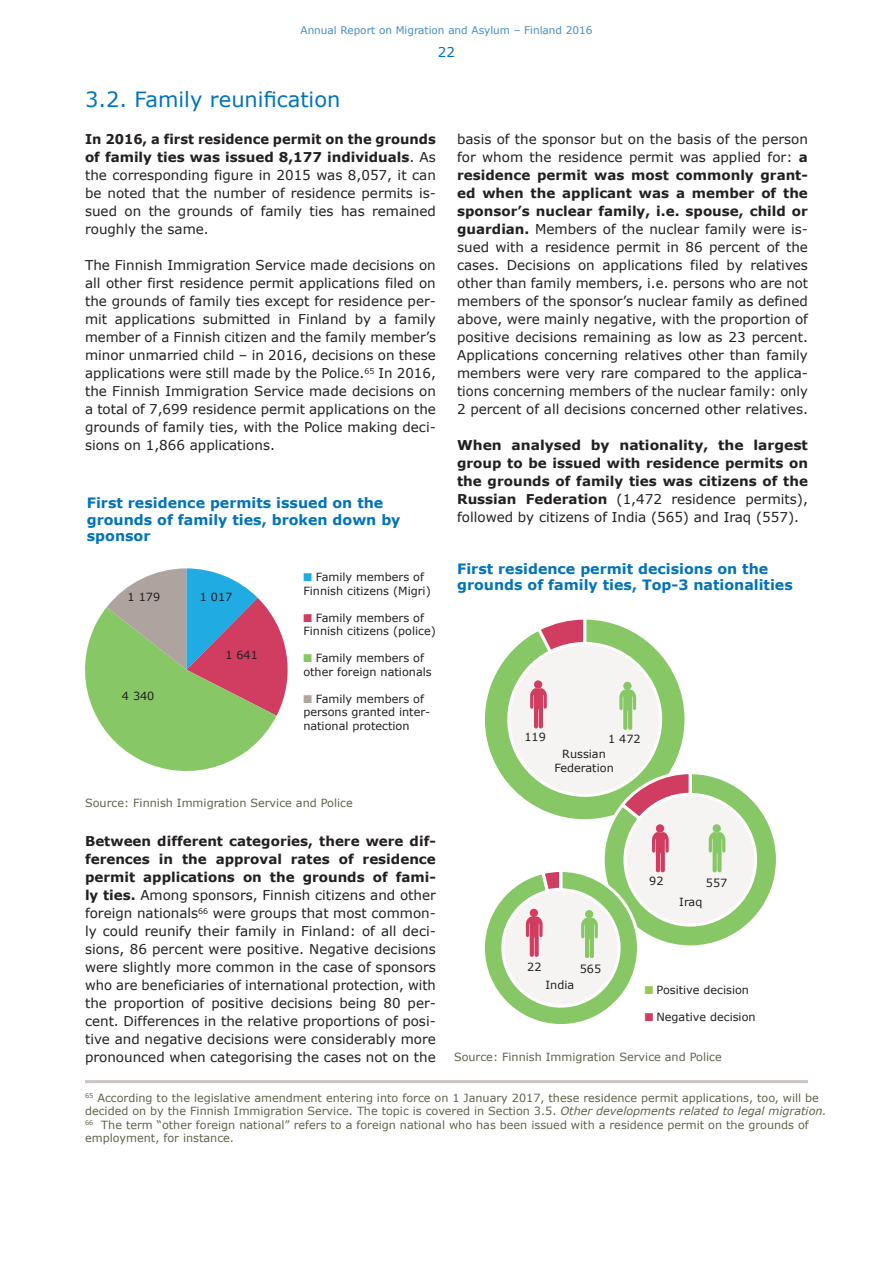
<style>
.page{position:relative;width:893px;height:1263px;background:#fff}
.page>*{position:absolute;margin:0;border:0;box-sizing:border-box;transform-origin:0 0}
.t1{font:21px "Verdana";color:#0073bc}
.t2{font:700 14.25px/16.5px "Verdana";color:#0073bc}
.t3{font:13.5px/18px "Verdana";color:#231f20;text-align:justify}
.t4{font:700 13.5px/18px "Verdana";color:#231f20;text-align:justify}
.t5{font:13.5px "Verdana";color:#0073bc}
.t6{font:11.25px/13.5px "Verdana";color:#63624c}
.t7{font:11.25px/13.5px "Verdana";color:#231f20}
.t8{font:10.5px "Verdana";color:#448dcb}
.s1{font-weight:700}
.s2{color:#20ace3}
.s3{color:#d13d61}
.s4{color:#87c765}
.s5{color:#afa39f}
.s6{font-weight:400}
.s7{color:#96ca4e}
.s8{font-style:italic}
</style>
<div class="page">
<hr style="left:85px;top:1080px;width:723px;height:3px;background:#cbc3c0">
<svg style="left:85px;top:568px;width:203px;height:203px"></svg>
<svg style="left:485px;top:619px;width:291px;height:405px"></svg>
<p class="t8" style="left:300px;top:23px;width:294px">Annual Report on Migration and Asylum – Finland 2016</p>
<p class="t5" style="left:438px;top:43px;width:19px">22</p>
<h1 class="t1" style="left:85px;top:85px;width:257px">3.2. Family reunification</h1>
<p class="t3" style="left:85px;top:130px;width:352px"><span class="s1">In 2016, a first residence permit on the grounds of family ties was issued 8,177 individuals</span>. As the corresponding figure in 2015 was 8,057, it can be noted that the number of residence permits is&shy;sued on the grounds of family ties has remained roughly the same.</p>
<p class="t3" style="left:85px;top:256px;width:352px">The Finnish Immigration Service made decisions on all other first residence permit applications filed on the grounds of family ties except for residence per&shy;mit applications submitted in Finland by a family member of a Finnish citizen and the family member’s minor unmarried child – in 2016, decisions on these applications were still made by the Police.<sup>65</sup> In 2016, the Finnish Immigration Service made decisions on a total of 7,699 residence permit applications on the grounds of family ties, with the Police making deci&shy;sions on 1,866 applications.</p>
<p class="t2" style="left:87px;top:495px;width:315px">First residence permits issued on the grounds of family ties, broken down by sponsor</p>
<p class="t7" style="left:303px;top:570px;width:129px"><span class="s2">■</span> Family members of<br>Finnish citizens (Migri)</p>
<p class="t7" style="left:303px;top:611px;width:134px"><span class="s3">■</span> Family members of<br>Finnish citizens (police)</p>
<p class="t7" style="left:303px;top:651px;width:130px"><span class="s4">■</span> Family members of other foreign nationals</p>
<p class="t7" style="left:303px;top:692px;width:128px"><span class="s5">■</span> Family members of persons granted inter&shy;national protection</p>
<p class="t7" style="left:128px;top:590px;width:34px">1 179</p>
<p class="t7" style="left:200px;top:590px;width:34px">1 017</p>
<p class="t7" style="left:225px;top:648px;width:34px">1 641</p>
<p class="t7" style="left:122px;top:689px;width:34px">4 340</p>
<p class="t6" style="left:85px;top:796px;width:269px">Source: Finnish Immigration Service and Police</p>
<p class="t3" style="left:85px;top:832px;width:352px"><span class="s1">Between different categories, there were dif&shy;ferences in the approval rates of residence permit applications on the grounds of fami&shy;ly ties.</span> Among sponsors, Finnish citizens and other foreign nationals<sup>66</sup> were groups that most common&shy;ly could reunify their family in Finland: of all deci&shy;sions, 86 percent were positive. Negative decisions were slightly more common in the case of sponsors who are beneficiaries of international protection, with the proportion of positive decisions being 80 per&shy;cent. Differences in the relative proportions of posi&shy;tive and negative decisions were considerably more pronounced when categorising the cases not on the</p>
<p class="t3" style="left:457px;top:130px;width:352px">basis of the sponsor but on the basis of the person for whom the residence permit was applied for: <span class="s1">a residence permit was most commonly grant&shy;ed when the applicant was a member of the sponsor’s nuclear family, i.e. spouse, child or guardian.</span> Members of the nuclear family were is&shy;sued with a residence permit in 86 percent of the cases. Decisions on applications filed by relatives other than family members, i.e. persons who are not members of the sponsor’s nuclear family as defined above, were mainly negative, with the proportion of positive decisions remaining as low as 23 percent.<br>Applications concerning relatives other than family members were very rare compared to the applica&shy;tions concerning members of the nuclear family: only 2 percent of all decisions concerned other relatives.</p>
<p class="t4" style="left:457px;top:436px;width:352px">When analysed by nationality, the largest group to be issued with residence permits on the grounds of family ties was citizens of the Russian Federation <span class="s6">(1,472 residence permits), followed by citizens of India (565) and Iraq (557).</span></p>
<p class="t2" style="left:457px;top:560px;width:337px">First residence permit decisions on the grounds of family ties, Top-3 nationalities</p>
<p class="t7" style="left:524px;top:730px;width:23px">119</p>
<p class="t7" style="left:608px;top:732px;width:34px">1 472</p>
<p class="t7" style="left:554px;top:747px;width:61px;text-align:center">Russian<br>Federation</p>
<p class="t7" style="left:527px;top:960px;width:16px">22</p>
<p class="t7" style="left:580px;top:961px;width:23px">565</p>
<p class="t7" style="left:545px;top:977px;width:30px">India</p>
<p class="t7" style="left:649px;top:874px;width:16px">92</p>
<p class="t7" style="left:706px;top:876px;width:23px">557</p>
<p class="t7" style="left:679px;top:895px;width:25px">Iraq</p>
<p class="t7" style="left:645px;top:983px;width:106px"><span class="s7">■</span> Positive decision</p>
<p class="t7" style="left:645px;top:1010px;width:112px"><span class="s3">■</span> Negative decision</p>
<p class="t6" style="left:454px;top:1049px;width:269px">Source: Finnish Immigration Service and Police</p>
<p class="t6" style="left:85px;top:1090px;width:743px"><sup>65</sup> According to the legislative amendment entering into force on 1 January 2017, these residence permit applications, too, will be decided on by the Finnish Immigration Service. The topic is covered in Section 3.5. <span class="s8">Other developments related to legal migration.<br></span><sup>66</sup> The term “other foreign national” refers to a foreign national who has been issued with a residence permit on the grounds of employment, for instance.</p>
</div>
